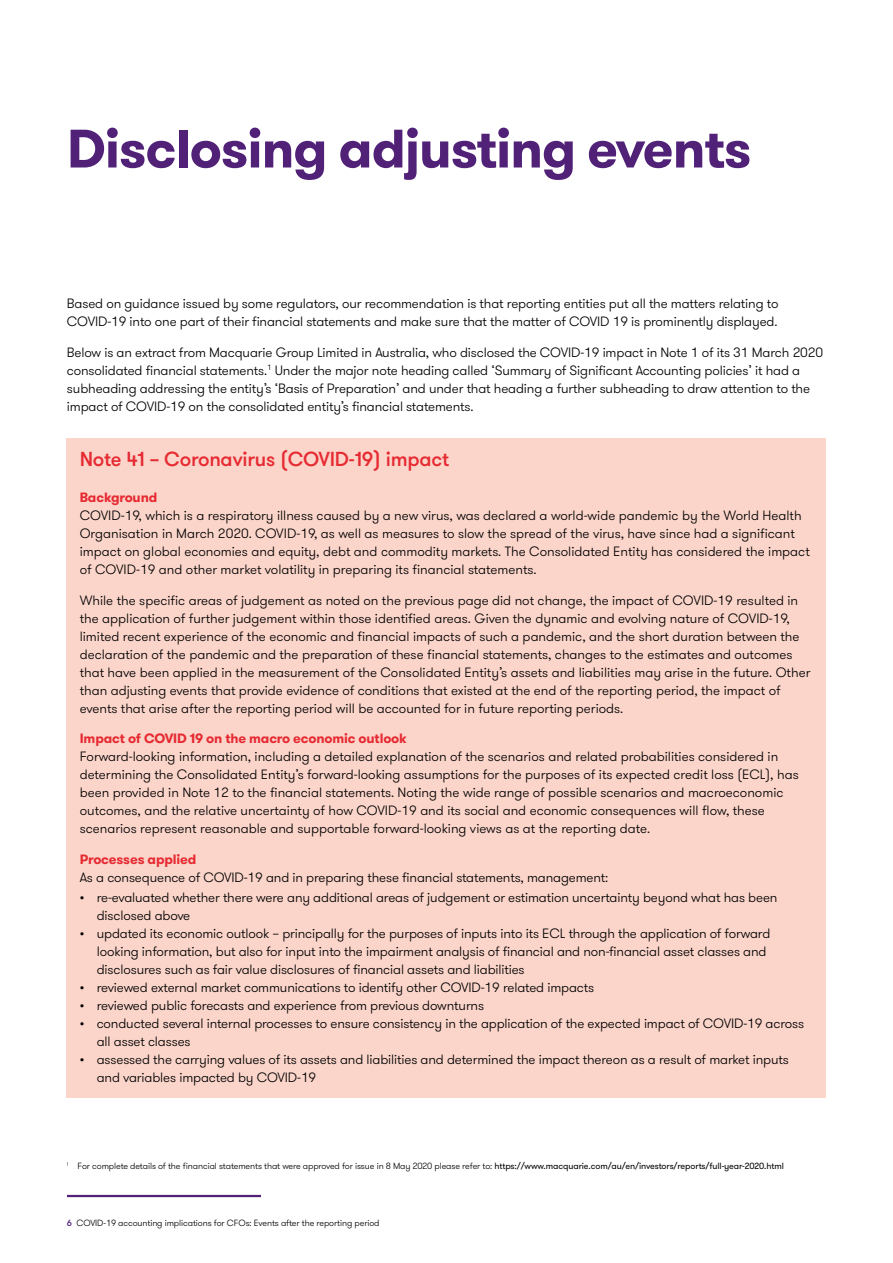
<style>
.page{position:relative;width:893px;height:1263px;background:#fff}
.page>*{position:absolute;margin:0;border:0;box-sizing:border-box;transform-origin:0 0}
.t1{font:700 54px "GT Walsheim Pro";letter-spacing:-.02em;color:#512178}
.t2{font:500 20.25px "GT Walsheim Pro";letter-spacing:-.01em;color:#e62a32}
.t3{font:300 13.5px/18px "GT Walsheim Pro";letter-spacing:-.01em;color:#000}
.t4{font:700 13.5px "GT Walsheim Pro";letter-spacing:-.01em;color:#e62a32}
.t5{font:300 9px "GT Walsheim Pro";letter-spacing:-.01em;color:#000}
.s1{font-weight:400}
.s2{font-weight:500;color:#512178}
</style>
<div class="page">
<hr style="left:67px;top:1195px;width:194px;height:2px;background:#512178">
<div style="left:67px;top:438px;width:759px;height:659px;background:#fbd5ca"></div>
<h1 class="t1" style="left:67px;top:113px;width:686px">Disclosing adjusting events</h1>
<p class="t3" style="left:67px;top:294px;width:713px">Based on guidance issued by some regulators, our recommendation is that reporting entities put all the matters relating to<br>COVID-19 into one part of their financial statements and make sure that the matter of COVID 19 is prominently displayed.</p>
<p class="t3" style="left:67px;top:343px;width:758px">Below is an extract from Macquarie Group Limited in Australia, who disclosed the COVID-19 impact in Note 1 of its 31 March 2020 consolidated financial statements.<sup>1</sup> Under the major note heading called ‘Summary of Significant Accounting policies’ it had a subheading addressing the entity’s ‘Basis of Preparation’ and under that heading a further subheading to draw attention to the impact of COVID-19 on the consolidated entity’s financial statements.</p>
<h2 class="t2" style="left:80px;top:446px;width:371px">Note 41 – Coronavirus (COVID-19) impact</h2>
<p class="t4" style="left:80px;top:488px;width:79px">Background</p>
<p class="t3" style="left:80px;top:507px;width:732px">COVID-19, which is a respiratory illness caused by a new virus, was declared a world-wide pandemic by the World Health Organisation in March 2020. COVID-19, as well as measures to slow the spread of the virus, have since had a significant impact on global economies and equity, debt and commodity markets. The Consolidated Entity has considered the impact of COVID-19 and other market volatility in preparing its financial statements.</p>
<p class="t3" style="left:80px;top:591px;width:732px">While the specific areas of judgement as noted on the previous page did not change, the impact of COVID-19 resulted in the application of further judgement within those identified areas. Given the dynamic and evolving nature of COVID-19, limited recent experience of the economic and financial impacts of such a pandemic, and the short duration between the declaration of the pandemic and the preparation of these financial statements, changes to the estimates and outcomes that have been applied in the measurement of the Consolidated Entity’s assets and liabilities may arise in the future. Other than adjusting events that provide evidence of conditions that existed at the end of the reporting period, the impact of events that arise after the reporting period will be accounted for in future reporting periods.</p>
<p class="t4" style="left:80px;top:730px;width:328px">Impact of COVID 19 on the macro economic outlook</p>
<p class="t3" style="left:80px;top:748px;width:720px">Forward-looking information, including a detailed explanation of the scenarios and related probabilities considered in determining the Consolidated Entity’s forward-looking assumptions for the purposes of its expected credit loss (ECL), has been provided in Note 12 to the financial statements. Noting the wide range of possible scenarios and macroeconomic outcomes, and the relative uncertainty of how COVID-19 and its social and economic consequences will flow, these scenarios represent reasonable and supportable forward-looking views as at the reporting date.</p>
<p class="t4" style="left:80px;top:851px;width:118px">Processes applied</p>
<p class="t3" style="left:80px;top:869px;width:530px">As a consequence of COVID-19 and in preparing these financial statements, management:</p>
<p class="t3" style="left:97px;top:889px;width:682px;text-indent:-17px">• re-evaluated whether there were any additional areas of judgement or estimation uncertainty beyond what has been disclosed above</p>
<p class="t3" style="left:97px;top:925px;width:675px;text-indent:-17px">• updated its economic outlook – principally for the purposes of inputs into its ECL through the application of forward looking information, but also for input into the impairment analysis of financial and non-financial asset classes and disclosures such as fair value disclosures of financial assets and liabilities</p>
<p class="t3" style="left:80px;top:979px;width:516px">• reviewed external market communications to identify other COVID-19 related impacts</p>
<p class="t3" style="left:80px;top:997px;width:406px">• reviewed public forecasts and experience from previous downturns</p>
<p class="t3" style="left:97px;top:1015px;width:709px;text-indent:-17px">• conducted several internal processes to ensure consistency in the application of the expected impact of COVID-19 across all asset classes</p>
<p class="t3" style="left:97px;top:1051px;width:694px;text-indent:-17px">• assessed the carrying values of its assets and liabilities and determined the impact thereon as a result of market inputs and variables impacted by COVID-19</p>
<p class="t5" style="left:67px;top:1161px;width:718px"><sup>1</sup> For complete details of the financial statements that were approved for issue in 8 May 2020 please refer to: <span class="s1">https://www.macquarie.com/au/en/investors/reports/full-year-2020.html</span></p>
<p class="t5" style="left:67px;top:1217px;width:314px"><span class="s2">6</span> COVID-19 accounting implications for CFOs: Events after the reporting period</p>
</div>
